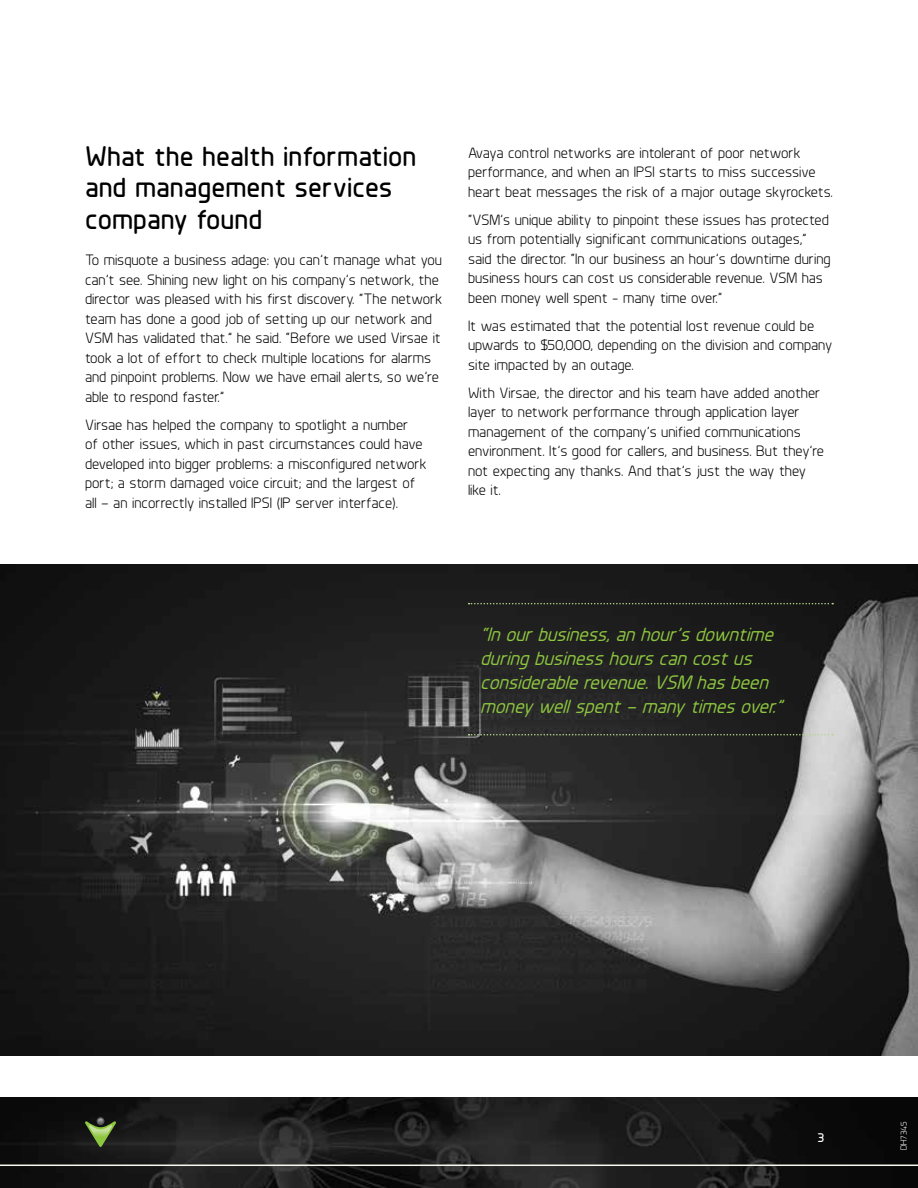
<style>
.page{position:relative;width:918px;height:1188px;background:#fff}
.page>*{position:absolute;margin:0;border:0;box-sizing:border-box;transform-origin:0 0}
.t1{font:700 28.5px/31.5px "Planer";color:#000}
.t2{font:italic 500 19.5px/24px "Planer";color:#8dc63f}
.t3{font:15px/19.5px "Planer";color:#000}
.t4{font:700 13.5px "Planer";color:#fff}
.t5{font:9px "Planer";color:#fff}
</style>
<div class="page">
<img style="left:0;top:1097px;width:918px;height:91px">
<svg style="left:85px;top:1117px;width:31px;height:30px"></svg>
<hr style="left:0;top:1165px;width:918px;height:1px;background:#f5f9f0">
<img style="left:0;top:564px;width:918px;height:492px">
<svg style="left:469px;top:603px;width:364px;height:1px"></svg>
<svg style="left:469px;top:734px;width:364px;height:1px"></svg>
<h1 class="t1" style="left:85px;top:140px;width:333px">What the health information and management services company found</h1>
<p class="t3" style="left:85px;top:251px;width:359px">To misquote a business adage: you can’t manage what you can’t see. Shining new light on his company’s network, the director was pleased with his first discovery. “The network team has done a good job of setting up our network and VSM has validated that.” he said. “Before we used Virsae it took a lot of effort to check multiple locations for alarms and pinpoint problems. Now we have email alerts, so we’re able to respond faster.”</p>
<p class="t3" style="left:85px;top:415px;width:343px">Virsae has helped the company to spotlight a number<br>of other issues, which in past circumstances could have developed into bigger problems: a misconfigured network port; a storm damaged voice circuit; and the largest of all – an incorrectly installed IPSI (IP server interface).</p>
<p class="t3" style="left:468px;top:143px;width:366px">Avaya control networks are intolerant of poor network performance, and when an IPSI starts to miss successive heart beat messages the risk of a major outage skyrockets.</p>
<p class="t3" style="left:468px;top:210px;width:364px">“VSM’s unique ability to pinpoint these issues has protected us from potentially significant communications outages,” said the director. “In our business an hour’s downtime during business hours can cost us considerable revenue. VSM has been money well spent - many time over.”</p>
<p class="t3" style="left:468px;top:316px;width:366px">It was estimated that the potential lost revenue could be upwards to $50,000, depending on the division and company site impacted by an outage.</p>
<p class="t3" style="left:468px;top:383px;width:358px">With Virsae, the director and his team have added another layer to network performance through application layer management of the company’s unified communications environment. It’s good for callers, and business. But they’re not expecting any thanks. And that’s just the way they like it.</p>
<h2 class="t2" style="left:480px;top:622px;width:309px">“Inourbusiness,anhour’sdowntime duringbusinesshourscancostus considerablerevenue.VSM hasbeen moneywellspent–manytimesover.”</h2>
<p class="t4" style="left:817px;top:1129px;width:8px">3</p>
<p class="t5" style="left:899px;top:1150px;width:30px;rotate:-90deg">DH7345</p>
</div>
